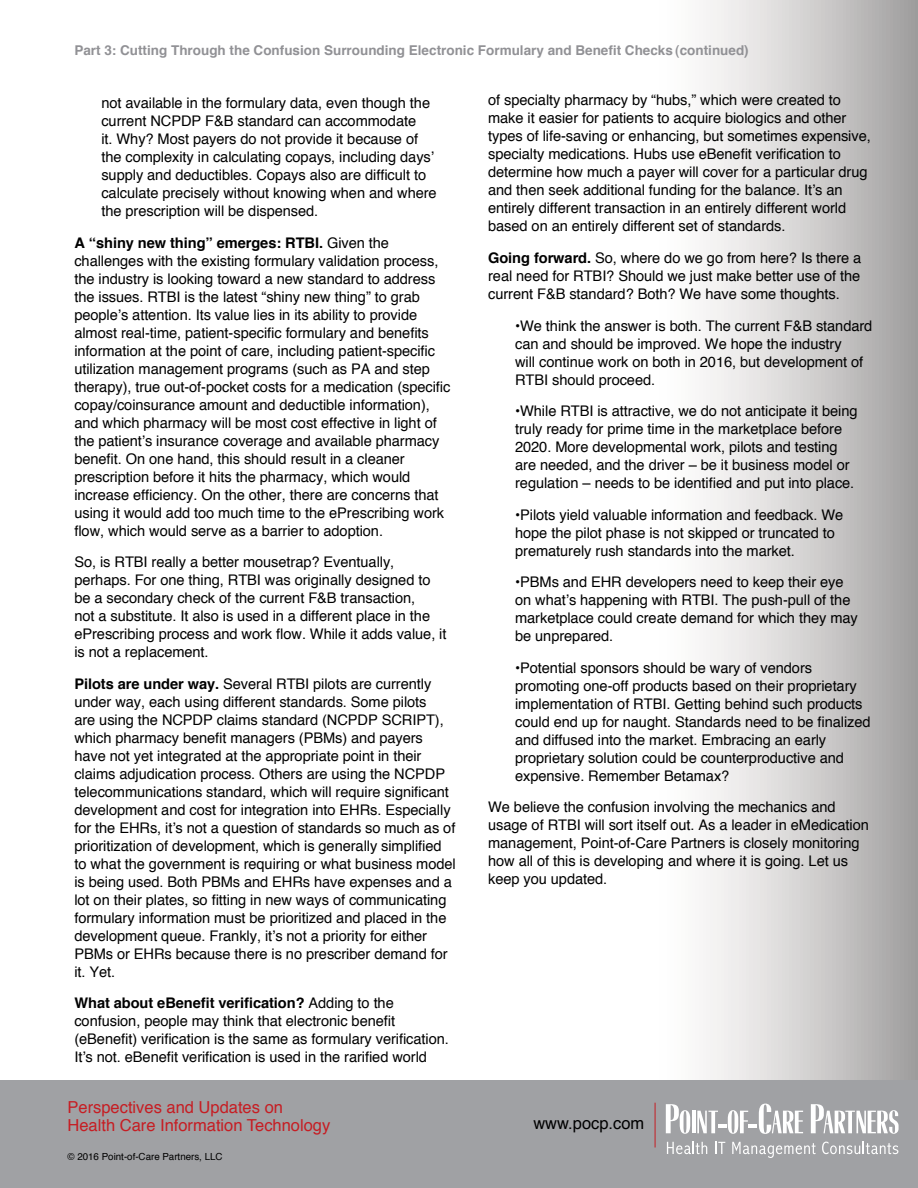
<style>
.page{position:relative;width:918px;height:1188px;background:#fff}
.page>*{position:absolute;margin:0;border:0;box-sizing:border-box;transform-origin:0 0}
.t1{font:16.5px/18px "Helvetica";color:#c61d23}
.t2{font:16.5px "Helvetica";color:#000}
.t3{font:14.7px/18px "Helvetica";letter-spacing:-.005em;color:#000}
.t4{font:700 13.5px "Helvetica";color:#919195}
.t5{font:9.75px "Helvetica";color:#000}
.s1{font-weight:700}
</style>
<div class="page">
<svg style="left:706px;top:0;width:212px;height:1080px;background:#cecdcc"></svg>
<div style="left:0;top:1080px;width:918px;height:108px;background:#a0a1a4"></div>
<hr style="left:655px;top:1103px;width:1px;height:45px;background:#c61d23">
<svg style="left:666px;top:1104px;width:24px;height:30px"></svg>
<hr style="left:692px;top:1111px;width:4px;height:22px;background:#fff">
<svg style="left:697px;top:1104px;width:106px;height:30px"></svg>
<svg style="left:811px;top:1104px;width:88px;height:30px"></svg>
<svg style="left:667px;top:1142px;width:40px;height:12px"></svg>
<svg style="left:715px;top:1142px;width:10px;height:12px"></svg>
<svg style="left:732px;top:1142px;width:84px;height:16px"></svg>
<svg style="left:822px;top:1142px;width:76px;height:12px"></svg>
<p class="t4" style="left:74px;top:39px;width:676px">Part 3: Cutting Through the Confusion Surrounding Electronic Formulary and Benefit Checks (continued)</p>
<p class="t3" style="left:101px;top:94px;width:337px">not available in the formulary data, even though the current NCPDP F&amp;B standard can accommodate<br>it. Why? Most payers do not provide it because of the complexity in calculating copays, including days’ supply and deductibles. Copays also are difficult to calculate precisely without knowing when and where the prescription will be dispensed.</p>
<p class="t3" style="left:74px;top:234px;width:378px"><span class="s1">A “shiny new thing” emerges: RTBI.</span> Given the challenges with the existing formulary validation process, the industry is looking toward a new standard to address the issues. RTBI is the latest “shiny new thing” to grab people’s attention. Its value lies in its ability to provide almost real-time, patient-specific formulary and benefits information at the point of care, including patient-specific utilization management programs (such as PA and step therapy), true out-of-pocket costs for a medication (specific copay/coinsurance amount and deductible information), and which pharmacy will be most cost effective in light of the patient’s insurance coverage and available pharmacy benefit. On one hand, this should result in a cleaner prescription before it hits the pharmacy, which would increase efficiency. On the other, there are concerns that using it would add too much time to the ePrescribing work flow, which would serve as a barrier to adoption.</p>
<p class="t3" style="left:74px;top:553px;width:374px">So, is RTBI really a better mousetrap? Eventually, perhaps. For one thing, RTBI was originally designed to be a secondary check of the current F&amp;B transaction,<br>not a substitute. It also is used in a different place in the ePrescribing process and work flow. While it adds value, it is not a replacement.</p>
<p class="t3" style="left:74px;top:675px;width:383px"><span class="s1">Pilots are under way.</span> Several RTBI pilots are currently under way, each using different standards. Some pilots<br>are using the NCPDP claims standard (NCPDP SCRIPT), which pharmacy benefit managers (PBMs) and payers have not yet integrated at the appropriate point in their claims adjudication process. Others are using the NCPDP telecommunications standard, which will require significant development and cost for integration into EHRs. Especially for the EHRs, it’s not a question of standards so much as of prioritization of development, which is generally simplified to what the government is requiring or what business model is being used. Both PBMs and EHRs have expenses and a lot on their plates, so fitting in new ways of communicating formulary information must be prioritized and placed in the development queue. Frankly, it’s not a priority for either PBMs or EHRs because there is no prescriber demand for it. Yet.</p>
<p class="t3" style="left:74px;top:995px;width:376px"><span class="s1">What about eBenefit verification?</span> Adding to the confusion, people may think that electronic benefit (eBenefit) verification is the same as formulary verification.<br>It’s not. eBenefit verification is used in the rarified world</p>
<p class="t1" style="left:68px;top:1098px;width:264px">Perspectives and Updates on<br>Health Care Information Technology</p>
<p class="t5" style="left:68px;top:1149px;width:157px">© 2016 Point-of-Care Partners, LLC</p>
<p class="t3" style="left:488px;top:92px;width:384px">of specialty pharmacy by “hubs,” which were created to make it easier for patients to acquire biologics and other types of life-saving or enhancing, but sometimes expensive, specialty medications. Hubs use eBenefit verification to determine how much a payer will cover for a particular drug and then seek additional funding for the balance. It’s an entirely different transaction in an entirely different world based on an entirely different set of standards.</p>
<p class="t3" style="left:488px;top:249px;width:375px;text-align:justify"><span class="s1">Going forward.</span> So, where do we go from here? Is there a real need for RTBI? Should we just make better use of the current F&amp;B standard? Both? We have some thoughts.</p>
<p class="t3" style="left:515px;top:317px;width:359px">•We think the answer is both. The current F&amp;B standard can and should be improved. We hope the industry<br>will continue work on both in 2016, but development of RTBI should proceed.</p>
<p class="t3" style="left:515px;top:402px;width:344px">•While RTBI is attractive, we do not anticipate it being truly ready for prime time in the marketplace before 2020. More developmental work, pilots and testing are needed, and the driver – be it business model or regulation – needs to be identified and put into place.</p>
<p class="t3" style="left:515px;top:506px;width:330px">•Pilots yield valuable information and feedback. We hope the pilot phase is not skipped or truncated to prematurely rush standards into the market.</p>
<p class="t3" style="left:515px;top:573px;width:344px">•PBMs and EHR developers need to keep their eye on what’s happening with RTBI. The push-pull of the marketplace could create demand for which they may be unprepared.</p>
<p class="t3" style="left:515px;top:659px;width:357px">•Potential sponsors should be wary of vendors promoting one-off products based on their proprietary implementation of RTBI. Getting behind such products could end up for naught. Standards need to be finalized and diffused into the market. Embracing an early proprietary solution could be counterproductive and expensive. Remember Betamax?</p>
<p class="t3" style="left:488px;top:798px;width:382px">We believe the confusion involving the mechanics and usage of RTBI will sort itself out. As a leader in eMedication management, Point-of-Care Partners is closely monitoring how all of this is developing and where it is going. Let us keep you updated.</p>
<p class="t2" style="left:533px;top:1111px;width:112px">www.pocp.com</p>
</div>
